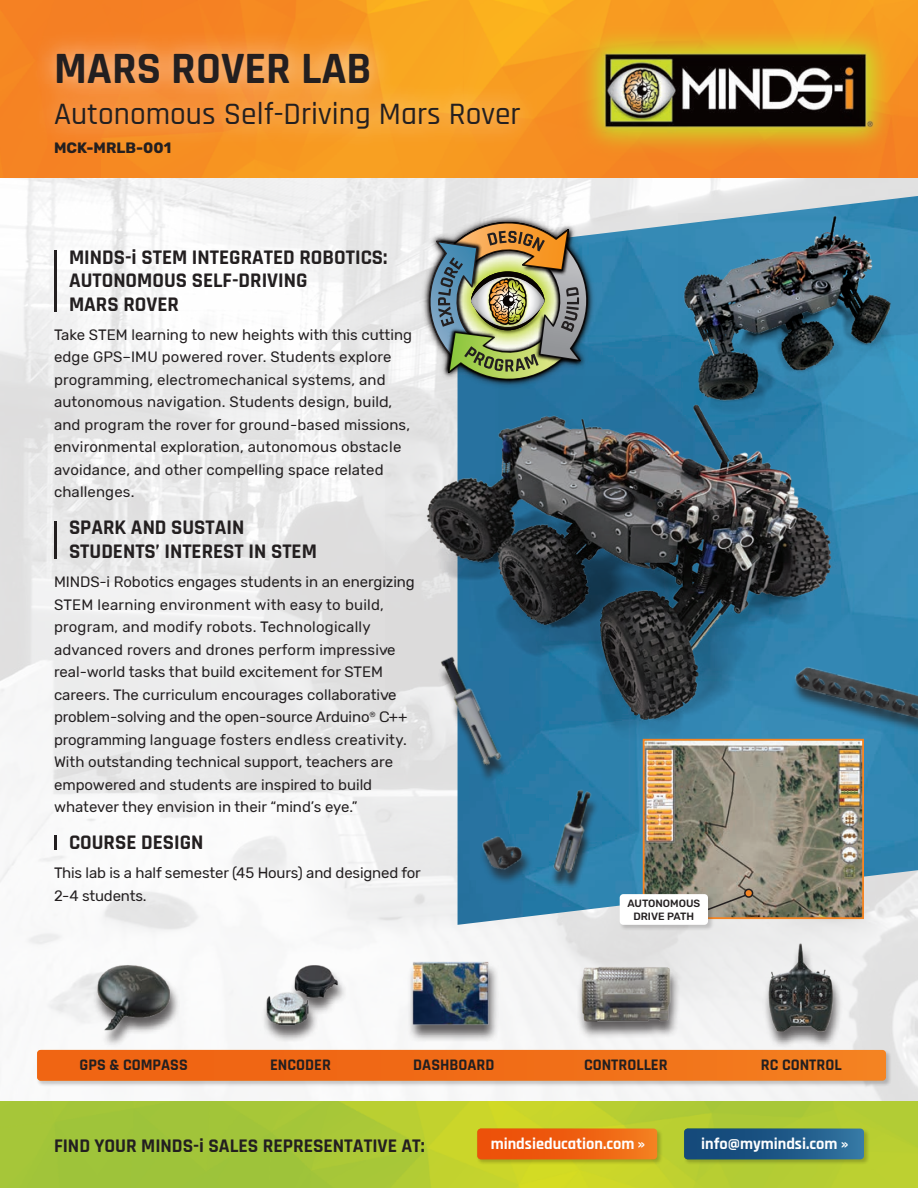
<style>
.page{position:relative;width:918px;height:1188px;background:#fff}
.page>*{position:absolute;margin:0;border:0;box-sizing:border-box;transform-origin:0 0}
.t1{font:700 45.3px "Rajdhani";color:#231f20}
.t2{font:500 31.5px "Rajdhani";color:#231f20}
.Sections{font:700 21px/23.7px "Rajdhani";color:#231f20}
.t3{font:700 19.5px "Rajdhani";color:#231f20}
.t4{font:700 16.35px "Rajdhani";color:#231f20}
.t5{font:700 16.35px "Rajdhani";color:#fff}
.BODY{font:15px/22.5px "Rubik";color:#231f20}
.t6{font:700 15px "Rubik";color:#231f20}
.Parts{font:500 10.5px/12.6px "Rubik";color:#231f20;text-align:center}
</style>
<div class="page">
<img style="left:0;top:0;width:918px;height:1102px">
<div style="left:36px;top:1049px;width:856px;height:38px;background:#231f20;opacity:.3"></div>
<div style="left:37px;top:1050px;width:849px;height:31px;background:linear-gradient(to right,#ef5f10,#f37d1f);border-radius:4px"></div>
<img style="left:0;top:1102px;width:918px;height:86px">
<img style="left:458px;top:196px;width:460px;height:729px">
<img style="left:548px;top:0;width:370px;height:179px">
<div style="left:32px;top:28px;width:510px;height:124px;background:#fff;opacity:.75"></div>
<div style="left:477px;top:1128px;width:186px;height:38px;background:#231f20;opacity:.3"></div>
<div style="left:477px;top:1129px;width:180px;height:30px;background:linear-gradient(to right,#eb4805,#f3781d);border-radius:4px"></div>
<div style="left:683px;top:1128px;width:187px;height:38px;background:#231f20;opacity:.3"></div>
<div style="left:684px;top:1129px;width:180px;height:30px;background:linear-gradient(to right,#0e4173,#30719e);border-radius:4px"></div>
<hr style="left:54px;top:521px;width:2px;height:38px;background:#231f20">
<svg style="left:54px;top:835px;width:2px;height:14px"></svg>
<img style="left:646px;top:750px;width:215px;height:166px">
<div style="left:643px;top:739px;width:221px;height:180px;border:2px solid #f58523"></div>
<img style="left:408px;top:750px;width:122px;height:46px">
<div style="left:479px;top:838px;width:54px;height:47px;background:#231f20;opacity:.75"></div>
<img style="left:479px;top:827px;width:51px;height:49px">
<img style="left:534px;top:767px;width:76px;height:126px">
<div style="left:791px;top:669px;width:127px;height:95px;background:#231f20;opacity:.75"></div>
<img style="left:864px;top:659px;width:54px;height:79px">
<hr style="left:54px;top:250px;width:2px;height:61px;background:#231f20">
<img style="left:420px;top:213px;width:177px;height:163px">
<div style="left:92px;top:945px;width:752px;height:104px;background:#231f20;opacity:.7"></div>
<img style="left:43px;top:940px;width:852px;height:97px">
<img style="left:385px;top:376px;width:479px;height:374px">
<img style="left:678px;top:214px;width:222px;height:207px">
<svg style="left:706px;top:893px;width:41px;height:18px"></svg>
<div style="left:745px;top:889px;width:8px;height:8px;background:#f58523;border-radius:50%"></div>
<div style="left:744px;top:889px;width:9px;height:9px;border:2px solid #231f20;border-radius:50%"></div>
<div style="left:619px;top:894px;width:95px;height:38px;background:#231f20;opacity:.2"></div>
<div style="left:620px;top:894px;width:88px;height:31px;background:#fff;border-radius:4px"></div>
<p class="t1" style="left:54px;top:41px;width:319px">MARS ROVER LAB</p>
<p class="t2" style="left:54px;top:95px;width:468px">Autonomous Self-Driving Mars Rover</p>
<p class="t6" style="left:54px;top:139px;width:119px">MCK-MRLB-001</p>
<p class="Sections" style="left:69px;top:246px;width:320px">MINDS-i STEM INTEGRATED ROBOTICS:<br>AUTONOMOUS SELF-DRIVING<br>MARS ROVER</p>
<p class="BODY" style="left:54px;top:324px;width:360px">Take STEM learning to new heights with this cutting edge GPS–IMU powered rover. Students explore programming, electromechanical systems, and autonomous navigation. Students design, build, and program the rover for ground-based missions, environmental exploration, autonomous obstacle avoidance, and other compelling space related challenges.</p>
<p class="Sections" style="left:69px;top:516px;width:249px">SPARK AND SUSTAIN<br>STUDENTS’ INTEREST IN STEM</p>
<p class="BODY" style="left:54px;top:571px;width:362px">MINDS-i Robotics engages students in an energizing STEM learning environment with easy to build, program, and modify robots. Technologically advanced rovers and drones perform impressive real-world tasks that build excitement for STEM careers. The curriculum encourages collaborative problem-solving and the open-source Arduino<sup>®</sup> C++ programming language fosters endless creativity.<br>With outstanding technical support, teachers are empowered and students are inspired to build whatever they envision in their “mind’s eye.”</p>
<p class="Sections" style="left:69px;top:831px;width:136px">COURSE DESIGN</p>
<p class="BODY" style="left:54px;top:862px;width:368px">This lab is a half semester (45 Hours) and designed for<br>2-4 students.</p>
<p class="Parts" style="left:627px;top:898px;width:74px">AUTONOMOUS<br>DRIVE PATH</p>
<p class="t4" style="left:80px;top:1055px;width:110px">GPS &amp; COMPASS</p>
<p class="t4" style="left:270px;top:1055px;width:62px">ENCODER</p>
<p class="t4" style="left:413px;top:1055px;width:83px">DASHBOARD</p>
<p class="t4" style="left:584px;top:1055px;width:85px">CONTROLLER</p>
<p class="t4" style="left:761px;top:1055px;width:82px">RC CONTROL</p>
<p class="t3" style="left:54px;top:1134px;width:372px">FIND YOUR MINDS-i SALES REPRESENTATIVE AT:</p>
<p class="t5" style="left:491px;top:1134px;width:156px">mindsieducation.com »</p>
<p class="t5" style="left:701px;top:1134px;width:149px">info@mymindsi.com »</p>
</div>
